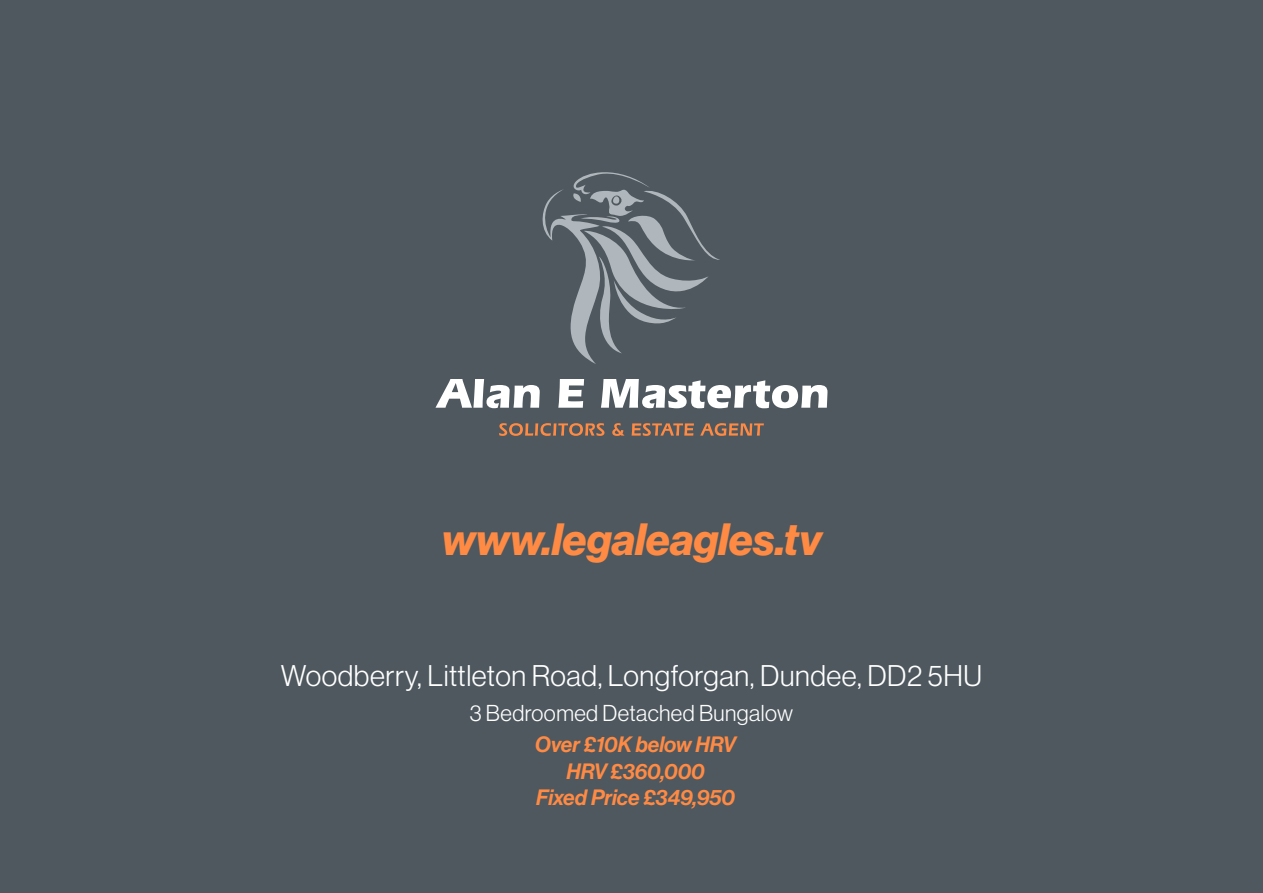
<style>
.page{position:relative;width:1263px;height:893px;background:#4e585e}
.page>*{position:absolute;margin:0;border:0;box-sizing:border-box;transform-origin:0 0}
.t1{font:44.25px "N Haas Grotesk DS Pro 76 Bd It";color:#ff8a44}
.t2{font:29.25px "N Haas Grotesk DS Pro 45 Lt";letter-spacing:.02em;color:#fff}
.t3{font:22.5px "N Haas Grotesk DS Pro 45 Lt";letter-spacing:.02em;color:#fff}
.t4{font:21.75px "N Haas Grotesk DS Pro 66 Md It";color:#ff8a44}
</style>
<div class="page">
<svg style="left:542px;top:172px;width:178px;height:192px"></svg>
<svg style="left:435px;top:379px;width:105px;height:29px"></svg>
<svg style="left:558px;top:379px;width:26px;height:29px"></svg>
<svg style="left:601px;top:379px;width:226px;height:29px"></svg>
<svg style="left:499px;top:423px;width:105px;height:13px"></svg>
<svg style="left:612px;top:423px;width:12px;height:13px"></svg>
<svg style="left:632px;top:423px;width:62px;height:13px"></svg>
<svg style="left:700px;top:423px;width:64px;height:13px"></svg>
<p class="t1" style="left:441px;top:514px;width:382px">www.legaleagles.tv</p>
<p class="t2" style="left:281px;top:660px;width:703px">Woodberry, Littleton Road, Longforgan, Dundee, DD2 5HU</p>
<p class="t3" style="left:470px;top:700px;width:325px">3 Bedroomed Detached Bungalow</p>
<p class="t4" style="left:535px;top:732px;width:202px">Over £10K below HRV</p>
<p class="t4" style="left:566px;top:758px;width:140px">HRV £360,000</p>
<p class="t4" style="left:536px;top:784px;width:201px">Fixed Price £349,950</p>
</div>
